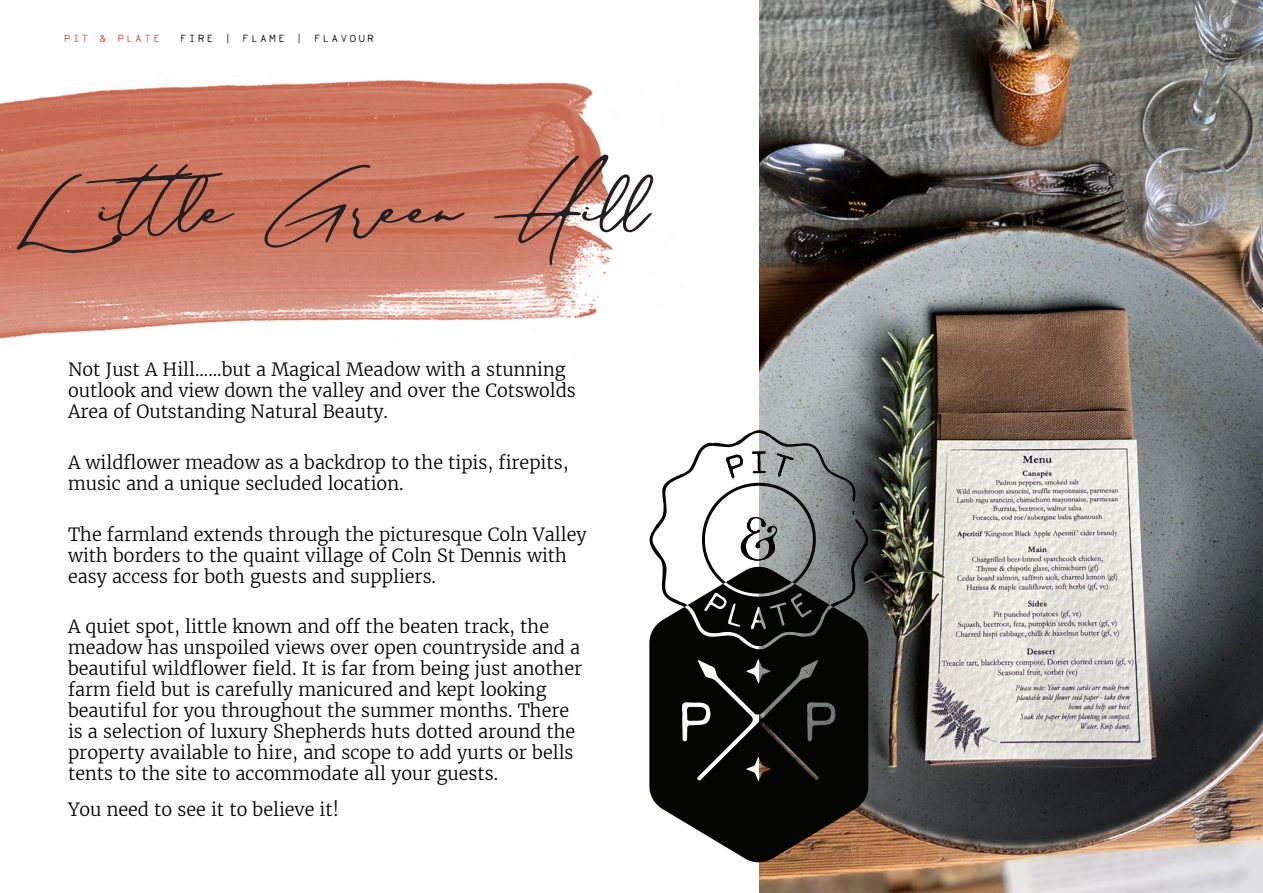
<style>
.page{position:relative;width:1263px;height:893px;background:#fff}
.page>*{position:absolute;margin:0;border:0;box-sizing:border-box;transform-origin:0 0}
.t1{font:135px "Foundation";color:#231f20}
.Body_Copy{font:300 18px/21px "Merriweather";color:#000}
.t2{font:10.5px "Loma";letter-spacing:.2em;color:#231f20}
.t3{font:10.5px "Loma";letter-spacing:.2em;color:#e35645}
</style>
<div class="page">
<img style="left:0;top:75px;width:683px;height:264px">
<img style="left:759px;top:0;width:504px;height:893px">
<svg style="left:649px;top:650px;width:219px;height:214px;background:#2a2723"></svg>
<svg style="left:649px;top:423px;width:220px;height:227px"></svg>
<p class="t3" style="left:64px;top:33px;width:98px">PIT &amp; PLATE</p>
<p class="t2" style="left:180px;top:33px;width:196px">FIRE | FLAME | FLAVOUR</p>
<p class="t1" style="left:17px;top:127px;width:632px">Little Green Hill</p>
<p class="Body_Copy" style="left:68px;top:359px;width:509px">Not Just A Hill......but a Magical Meadow with a stunning outlook and view down the valley and over the Cotswolds<br>Area of Outstanding Natural Beauty.</p>
<p class="Body_Copy" style="left:68px;top:452px;width:502px">A wildflower meadow as a backdrop to the tipis, firepits, music and a unique secluded location.</p>
<p class="Body_Copy" style="left:68px;top:524px;width:520px">The farmland extends through the picturesque Coln Valley with borders to the quaint village of Coln St Dennis with easy access for both guests and suppliers.</p>
<p class="Body_Copy" style="left:68px;top:616px;width:516px">A quiet spot, little known and off the beaten track, the meadow has unspoiled views over open countryside and a beautiful wildflower field. It is far from being just another farm field but is carefully manicured and kept looking beautiful for you throughout the summer months. There is a selection of luxury Shepherds huts dotted around the property available to hire, and scope to add yurts or bells tents to the site to accommodate all your guests.</p>
<p class="Body_Copy" style="left:68px;top:799px;width:273px">You need to see it to believe it!</p>
</div>
